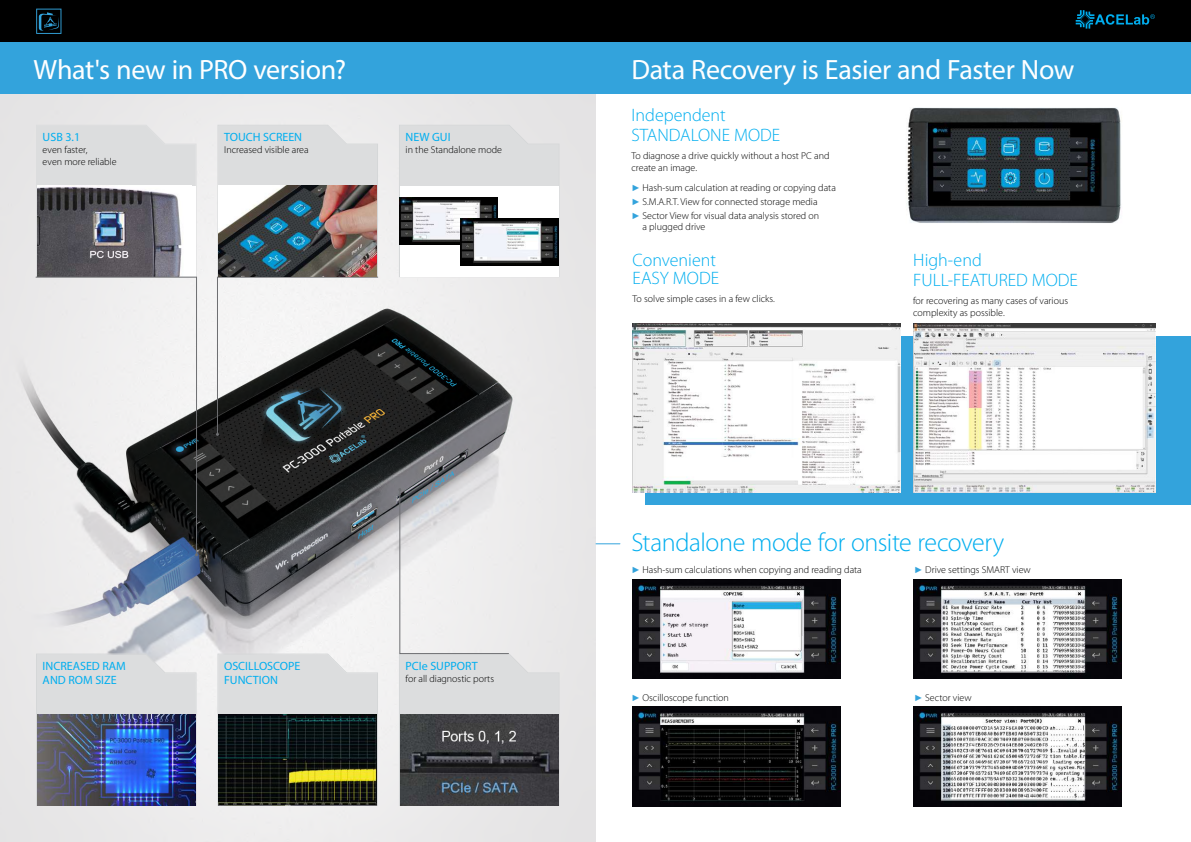
<style>
.page{position:relative;width:1191px;height:842px;background:#fff}
.page>*{position:absolute;margin:0;border:0;box-sizing:border-box;transform-origin:0 0}
.t1{font:28px "Myriad Pro";letter-spacing:-.015em;color:#fff}
.t2{font:300 26px "Myriad Pro";letter-spacing:-.015em;color:#00aeef}
.t3{font:300 18px/20px "Myriad Pro";color:#00aeef}
.t4{font:12px/14.4px "Myriad Pro";color:#00aeef}
.t5{font:300 10px/12px "Myriad Pro";color:#000}
.s1{font-family:"Arial";font-weight:700;font-size:9px;color:#33a3dc}
</style>
<div class="page">
<div style="left:0;top:0;width:595px;height:43px;background:#000"></div>
<div style="left:595px;top:0;width:596px;height:43px;background:#000"></div>
<svg style="left:1075px;top:10px;width:80px;height:19px"></svg>
<img style="left:0;top:94px;width:595px;height:748px">
<div style="left:0;top:43px;width:1191px;height:51px;background:#33a3dc"></div>
<svg style="left:36px;top:654px;width:160px;height:152px;background:#d5d6d9"></svg>
<svg style="left:217px;top:654px;width:161px;height:152px;background:#d6d7d8"></svg>
<svg style="left:399px;top:125px;width:160px;height:152px;background:#dadbdc"></svg>
<div style="left:400px;top:186px;width:158px;height:90px;background:#fff"></div>
<img style="left:400px;top:198px;width:98px;height:47px">
<img style="left:460px;top:219px;width:98px;height:47px">
<img style="left:38px;top:715px;width:157px;height:90px">
<svg style="left:36px;top:125px;width:160px;height:151px;background:#dedfe0"></svg>
<img style="left:37px;top:186px;width:155px;height:90px">
<img style="left:219px;top:715px;width:158px;height:90px">
<img style="left:216px;top:125px;width:162px;height:311px">
<svg style="left:35px;top:276px;width:162px;height:279px"></svg>
<svg style="left:398px;top:488px;width:161px;height:318px;background:#b4b5b7"></svg>
<img style="left:906px;top:108px;width:216px;height:115px">
<div style="left:645px;top:336px;width:546px;height:169px;background:#33a3dc"></div>
<img style="left:632px;top:323px;width:268px;height:170px">
<img style="left:913px;top:323px;width:242px;height:169px">
<svg style="left:596px;top:543px;width:24px;height:1px"></svg>
<img style="left:632px;top:579px;width:208px;height:99px">
<img style="left:913px;top:707px;width:208px;height:99px">
<img style="left:632px;top:707px;width:208px;height:99px">
<img style="left:913px;top:579px;width:208px;height:99px">
<svg style="left:36px;top:9px;width:25px;height:25px"></svg>
<h1 class="t1" style="left:34px;top:52px;width:314px">What's new in PRO version?</h1>
<h1 class="t1" style="left:631px;top:52px;width:444px">Data Recovery is Easier and Faster Now</h1>
<p class="t4" style="left:43px;top:129px;width:39px">USB 3.1</p>
<p class="t5" style="left:43px;top:144px;width:76px">even faster,<br>even more reliable</p>
<p class="t4" style="left:224px;top:129px;width:80px">TOUCH SCREEN</p>
<p class="t5" style="left:224px;top:144px;width:86px">Increased visible area</p>
<p class="t4" style="left:405px;top:129px;width:46px">NEW GUI</p>
<p class="t5" style="left:405px;top:144px;width:98px">in the Standalone mode</p>
<p class="t4" style="left:43px;top:658px;width:85px">INCREASED RAM<br>AND ROM SIZE</p>
<p class="t4" style="left:224px;top:658px;width:78px">OSCILLOSCOPE<br>FUNCTION</p>
<p class="t4" style="left:405px;top:658px;width:74px">PCIe SUPPORT</p>
<p class="t5" style="left:405px;top:672px;width:90px">for all diagnostic ports</p>
<h3 class="t3" style="left:631px;top:105px;width:150px">Independent<br>STANDALONE MODE</h3>
<p class="t5" style="left:631px;top:150px;width:199px">To diagnose a drive quickly without a host PC and create an image.</p>
<p class="t5" style="left:631px;top:181px;width:206px;line-height:14px"><span class="s1">►</span> Hash-sum calculation at reading or copying data <span class="s1">►</span> S.M.A.R.T. View for connected storage media<br><span class="s1">►</span> Sector View for visual data analysis stored on</p>
<p class="t5" style="left:642px;top:221px;width:64px">a plugged drive</p>
<h3 class="t3" style="left:632px;top:252px;width:88px;line-height:18px">Convenient<br>EASY MODE</h3>
<p class="t5" style="left:632px;top:293px;width:144px">To solve simple cases in a few clicks.</p>
<h3 class="t3" style="left:913px;top:251px;width:166px">High-end<br>FULL-FEATURED MODE</h3>
<p class="t5" style="left:913px;top:295px;width:156px">for recovering as many cases of various complexity as possible.</p>
<h2 class="t2" style="left:631px;top:528px;width:374px">Standalone mode for onsite recovery</h2>
<p class="t5" style="left:631px;top:563px;width:232px"><span class="s1">►</span> Hash-sum calculations when copying and reading data</p>
<p class="t5" style="left:631px;top:692px;width:99px"><span class="s1">►</span> Oscilloscope function</p>
<p class="t5" style="left:914px;top:563px;width:118px"><span class="s1">►</span> Drive settings SMART view</p>
<p class="t5" style="left:914px;top:692px;width:59px"><span class="s1">►</span> Sector view</p>
</div>
